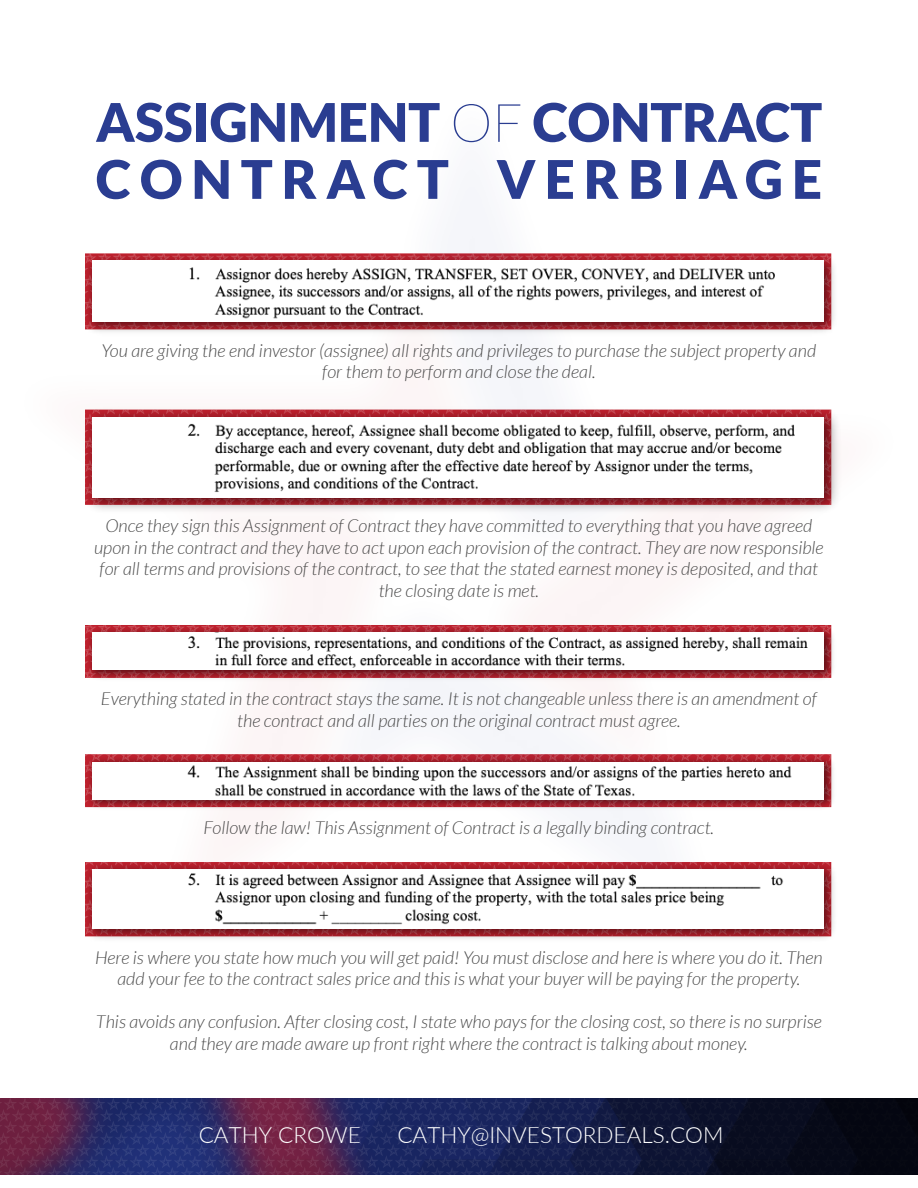
<style>
.page{position:relative;width:918px;height:1188px;background:#fff}
.page>*{position:absolute;margin:0;border:0;box-sizing:border-box;transform-origin:0 0}
.t1{font:900 53.25px/57px "Lato";color:#2a3d91}
.t2{font:300 22.5px "Lato";color:#fff}
.t3{font:italic 300 18px/21.6px "Lato";color:#494949;text-align:center}
.s1{font-weight:100}
</style>
<div class="page">
<img style="left:0;top:1098px;width:918px;height:76px">
<img style="left:85px;top:249px;width:751px;height:91px">
<div style="left:93px;top:261px;width:731px;height:61px;background:#fff"></div>
<img style="left:189px;top:267px;width:586px;height:52px">
<img style="left:79px;top:404px;width:766px;height:114px">
<div style="left:93px;top:417px;width:731px;height:80px;background:#fff"></div>
<img style="left:187px;top:423px;width:608px;height:69px">
<img style="left:85px;top:624px;width:750px;height:61px">
<div style="left:93px;top:632px;width:731px;height:38px;background:#fff"></div>
<img style="left:188px;top:636px;width:620px;height:32px">
<img style="left:85px;top:753px;width:750px;height:61px">
<img style="left:93px;top:762px;width:731px;height:38px">
<img style="left:85px;top:858px;width:751px;height:83px">
<div style="left:93px;top:870px;width:731px;height:59px;background:#fff"></div>
<img style="left:188px;top:873px;width:596px;height:52px">
<h1 class="t1" style="left:96px;top:93px;width:728px">ASSIGNMENT <span class="s1">OF</span> CONTRACT<br>CONTRACT VERBIAGE</h1>
<p class="t3" style="left:102px;top:339px;width:716px">You are giving the end investor (assignee) all rights and privileges to purchase the subject property and for them to perform and close the deal.</p>
<p class="t3" style="left:94px;top:514px;width:731px">Once they sign this Assignment of Contract they have committed to everything that you have agreed upon in the contract and they have to act upon each provision of the contract. They are now responsible for all terms and provisions of the contract, to see that the stated earnest money is deposited, and that the closing date is met.</p>
<p class="t3" style="left:101px;top:687px;width:717px">Everything stated in the contract stays the same. It is not changeable unless there is an amendment of the contract and all parties on the original contract must agree.</p>
<p class="t3" style="left:204px;top:817px;width:512px">Follow the law! This Assignment of Contract is a legally binding contract.</p>
<p class="t3" style="left:95px;top:946px;width:729px">Here is where you state how much you will get paid! You must disclose and here is where you do it. Then add your fee to the contract sales price and this is what your buyer will be paying for the property.</p>
<p class="t3" style="left:96px;top:1011px;width:727px">This avoids any confusion. After closing cost, I state who pays for the closing cost, so there is no surprise and they are made aware up front right where the contract is talking about money.</p>
<p class="t2" style="left:199px;top:1119px;width:164px">CATHY CROWE</p>
<p class="t2" style="left:397px;top:1119px;width:328px">CATHY@INVESTORDEALS.COM</p>
</div>
